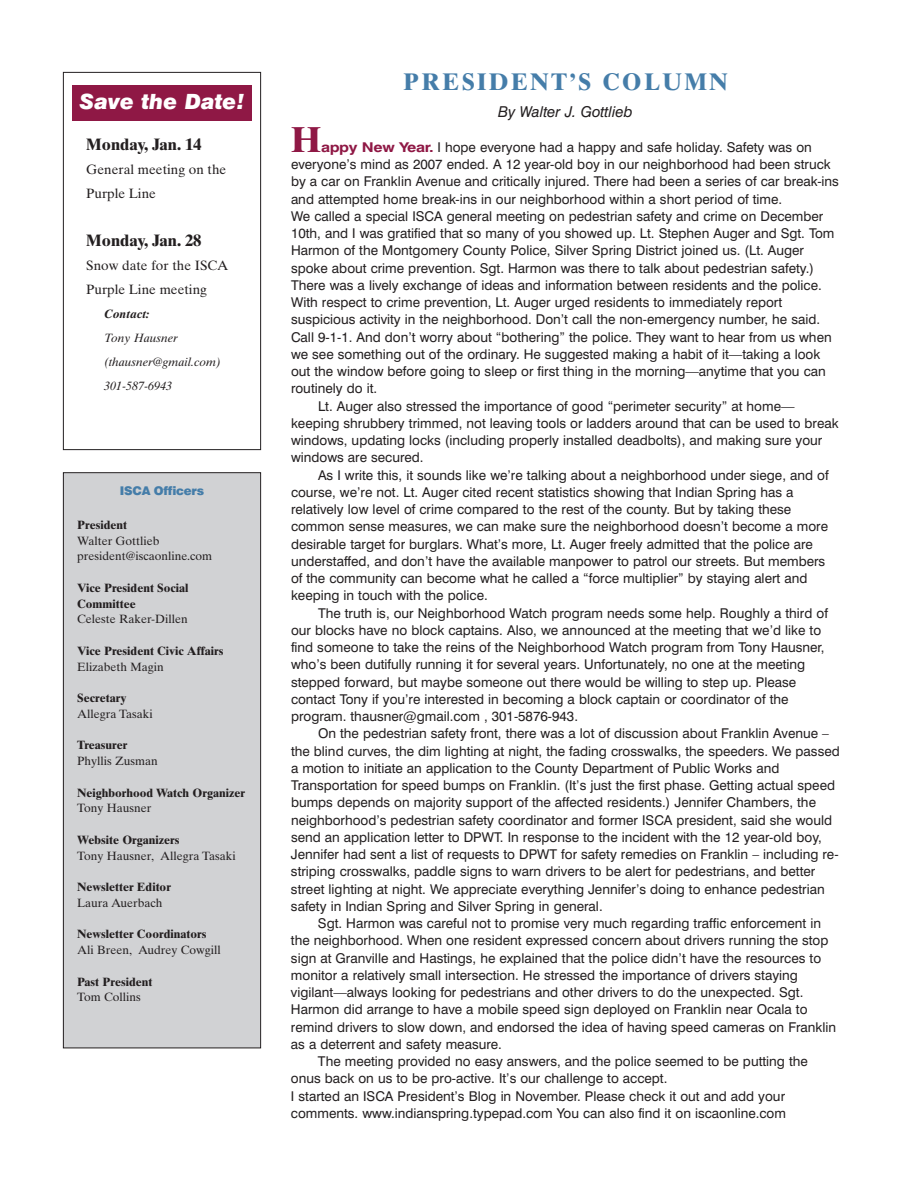
<style>
.page{position:relative;width:918px;height:1188px;background:#fff}
.page>*{position:absolute;margin:0;border:0;box-sizing:border-box;transform-origin:0 0}
.t1{font:700 36px "Times Ten";color:#8f1845}
.t2{font:700 24px "Times Ten";letter-spacing:.09em;color:#457da9}
.t3{font:italic 900 21px "Swiss 721 BT";color:#fff}
.t4{font:700 16.5px "Times Ten";color:#231f20}
.t5{font:italic 15px "Swiss 721 BT";color:#231f20}
.t6{font:13.5px "Swiss 721 BT";color:#231f20}
.t7{font:13.5px/24px "Times Ten";color:#231f20}
.t8{font:12px/15.8px "Times Ten";color:#231f20}
.t9{font:700 12px/15.8px "Times Ten";color:#231f20}
.t10{font:italic 12px/24px "Times Ten";color:#231f20}
.t11{font:900 12px "Swiss 721 BT";letter-spacing:-.02em;color:#457da9}
.t12{font:italic 700 12px "Times Ten";color:#231f20}
.s1{font-weight:700;color:#8f1845}
</style>
<div class="page">
<div style="left:63px;top:72px;width:198px;height:378px;border:1px solid #231f20"></div>
<div style="left:64px;top:473px;width:196px;height:575px;background:#d1d2d4"></div>
<div style="left:63px;top:472px;width:198px;height:576px;border:1px solid #231f20"></div>
<div style="left:72px;top:86px;width:180px;height:36px;background:#8f1845"></div>
<h3 class="t3" style="left:80px;top:94px;width:166px">Save the Date!</h3>
<p class="t4" style="left:86px;top:139px;width:117px">Monday, Jan. 14</p>
<p class="t7" style="left:86px;top:159px;width:142px">General meeting on the<br>Purple Line</p>
<p class="t4" style="left:86px;top:235px;width:117px">Monday, Jan. 28</p>
<p class="t7" style="left:86px;top:255px;width:144px">Snow date for the ISCA<br>Purple Line meeting</p>
<p class="t12" style="left:104px;top:310px;width:47px">Contact:</p>
<p class="t10" style="left:104px;top:327px;width:118px">Tony Hausner (thausner@gmail.com)<br>301-587-6943</p>
<p class="t11" style="left:120px;top:487px;width:86px">ISCA Officers</p>
<p class="t9" style="left:77px;top:518px;width:51px">President</p>
<p class="t8" style="left:77px;top:534px;width:136px">Walter Gottlieb president@iscaonline.com</p>
<p class="t9" style="left:77px;top:581px;width:113px">Vice President Social<br>Committee</p>
<p class="t8" style="left:77px;top:613px;width:112px">Celeste Raker-Dillen</p>
<p class="t9" style="left:77px;top:644px;width:148px">Vice President Civic Affairs</p>
<p class="t8" style="left:77px;top:660px;width:88px">Elizabeth Magin</p>
<p class="t9" style="left:77px;top:692px;width:51px">Secretary</p>
<p class="t8" style="left:77px;top:707px;width:77px">Allegra Tasaki</p>
<p class="t9" style="left:77px;top:739px;width:52px">Treasurer</p>
<p class="t8" style="left:77px;top:754px;width:82px">Phyllis Zusman</p>
<p class="t9" style="left:77px;top:786px;width:169px">Neighborhood Watch Organizer</p>
<p class="t8" style="left:77px;top:802px;width:76px">Tony Hausner</p>
<p class="t9" style="left:77px;top:833px;width:104px">Website Organizers</p>
<p class="t8" style="left:77px;top:849px;width:160px">Tony Hausner, Allegra Tasaki</p>
<p class="t9" style="left:77px;top:881px;width:95px">Newsletter Editor</p>
<p class="t8" style="left:77px;top:896px;width:87px">Laura Auerbach</p>
<p class="t9" style="left:77px;top:928px;width:131px">Newsletter Coordinators</p>
<p class="t8" style="left:77px;top:943px;width:145px">Ali Breen, Audrey Cowgill</p>
<p class="t9" style="left:77px;top:975px;width:77px">Past President</p>
<p class="t8" style="left:77px;top:991px;width:65px">Tom Collins</p>
<h2 class="t2" style="left:403px;top:73px;width:326px">PRESIDENT’S COLUMN</h2>
<p class="t5" style="left:498px;top:106px;width:136px">By Walter J. Gottlieb</p>
<h1 class="t1" style="left:291px;top:127px;width:32px">H</h1>
<p class="t6" style="left:321px;top:142px;width:492px"><span class="s1">appy New Year.</span> I hope everyone had a happy and safe holiday. Safety was on</p>
<p class="t6" style="left:291px;top:159px;width:541px">everyone’s mind as 2007 ended. A 12 year-old boy in our neighborhood had been struck</p>
<p class="t6" style="left:291px;top:177px;width:549px">by a car on Franklin Avenue and critically injured. There had been a series of car break-ins</p>
<p class="t6" style="left:291px;top:194px;width:493px">and attempted home break-ins in our neighborhood within a short period of time.</p>
<p class="t6" style="left:291px;top:211px;width:534px">We called a special ISCA general meeting on pedestrian safety and crime on December</p>
<p class="t6" style="left:291px;top:228px;width:545px">10th, and I was gratified that so many of you showed up. Lt. Stephen Auger and Sgt. Tom</p>
<p class="t6" style="left:291px;top:246px;width:515px">Harmon of the Montgomery County Police, Silver Spring District joined us. (Lt. Auger</p>
<p class="t6" style="left:291px;top:263px;width:524px">spoke about crime prevention. Sgt. Harmon was there to talk about pedestrian safety.)</p>
<p class="t6" style="left:291px;top:280px;width:532px">There was a lively exchange of ideas and information between residents and the police.</p>
<p class="t6" style="left:291px;top:297px;width:493px">With respect to crime prevention, Lt. Auger urged residents to immediately report</p>
<p class="t6" style="left:291px;top:315px;width:531px">suspicious activity in the neighborhood. Don’t call the non-emergency number, he said.</p>
<p class="t6" style="left:291px;top:332px;width:542px">Call 9-1-1. And don’t worry about “bothering” the police. They want to hear from us when</p>
<p class="t6" style="left:291px;top:349px;width:531px">we see something out of the ordinary. He suggested making a habit of it—taking a look</p>
<p class="t6" style="left:291px;top:366px;width:536px">out the window before going to sleep or first thing in the morning—anytime that you can</p>
<p class="t6" style="left:291px;top:384px;width:88px">routinely do it.</p>
<p class="t6" style="left:318px;top:401px;width:478px">Lt. Auger also stressed the importance of good “perimeter security” at home—</p>
<p class="t6" style="left:291px;top:418px;width:549px">keeping shrubbery trimmed, not leaving tools or ladders around that can be used to break</p>
<p class="t6" style="left:291px;top:435px;width:533px">windows, updating locks (including properly installed deadbolts), and making sure your</p>
<p class="t6" style="left:291px;top:453px;width:134px">windows are secured.</p>
<p class="t6" style="left:318px;top:470px;width:512px">As I write this, it sounds like we’re talking about a neighborhood under siege, and of</p>
<p class="t6" style="left:291px;top:487px;width:504px">course, we’re not. Lt. Auger cited recent statistics showing that Indian Spring has a</p>
<p class="t6" style="left:291px;top:504px;width:502px">relatively low level of crime compared to the rest of the county. But by taking these</p>
<p class="t6" style="left:291px;top:522px;width:539px">common sense measures, we can make sure the neighborhood doesn’t become a more</p>
<p class="t6" style="left:291px;top:539px;width:524px">desirable target for burglars. What’s more, Lt. Auger freely admitted that the police are</p>
<p class="t6" style="left:291px;top:556px;width:536px">understaffed, and don’t have the available manpower to patrol our streets. But members</p>
<p class="t6" style="left:291px;top:573px;width:518px">of the community can become what he called a “force multiplier” by staying alert and</p>
<p class="t6" style="left:291px;top:591px;width:198px">keeping in touch with the police.</p>
<p class="t6" style="left:318px;top:608px;width:511px">The truth is, our Neighborhood Watch program needs some help. Roughly a third of</p>
<p class="t6" style="left:291px;top:625px;width:532px">our blocks have no block captains. Also, we announced at the meeting that we’d like to</p>
<p class="t6" style="left:291px;top:642px;width:535px">find someone to take the reins of the Neighborhood Watch program from Tony Hausner,</p>
<p class="t6" style="left:291px;top:660px;width:516px">who’s been dutifully running it for several years. Unfortunately, no one at the meeting</p>
<p class="t6" style="left:291px;top:677px;width:507px">stepped forward, but maybe someone out there would be willing to step up. Please</p>
<p class="t6" style="left:291px;top:694px;width:499px">contact Tony if you’re interested in becoming a block captain or coordinator of the</p>
<p class="t6" style="left:291px;top:711px;width:289px">program. thausner@gmail.com , 301-5876-943.</p>
<p class="t6" style="left:318px;top:729px;width:513px">On the pedestrian safety front, there was a lot of discussion about Franklin Avenue –</p>
<p class="t6" style="left:291px;top:746px;width:550px">the blind curves, the dim lighting at night, the fading crosswalks, the speeders. We passed</p>
<p class="t6" style="left:291px;top:763px;width:490px">a motion to initiate an application to the County Department of Public Works and</p>
<p class="t6" style="left:291px;top:780px;width:546px">Transportation for speed bumps on Franklin. (It’s just the first phase. Getting actual speed</p>
<p class="t6" style="left:291px;top:798px;width:527px">bumps depends on majority support of the affected residents.) Jennifer Chambers, the</p>
<p class="t6" style="left:291px;top:815px;width:543px">neighborhood’s pedestrian safety coordinator and former ISCA president, said she would</p>
<p class="t6" style="left:291px;top:832px;width:532px">send an application letter to DPWT. In response to the incident with the 12 year-old boy,</p>
<p class="t6" style="left:291px;top:849px;width:549px">Jennifer had sent a list of requests to DPWT for safety remedies on Franklin – including re-</p>
<p class="t6" style="left:291px;top:867px;width:526px">striping crosswalks, paddle signs to warn drivers to be alert for pedestrians, and better</p>
<p class="t6" style="left:291px;top:884px;width:535px">street lighting at night. We appreciate everything Jennifer’s doing to enhance pedestrian</p>
<p class="t6" style="left:291px;top:901px;width:313px">safety in Indian Spring and Silver Spring in general.</p>
<p class="t6" style="left:318px;top:918px;width:505px">Sgt. Harmon was careful not to promise very much regarding traffic enforcement in</p>
<p class="t6" style="left:291px;top:936px;width:539px">the neighborhood. When one resident expressed concern about drivers running the stop</p>
<p class="t6" style="left:291px;top:953px;width:532px">sign at Granville and Hastings, he explained that the police didn’t have the resources to</p>
<p class="t6" style="left:291px;top:970px;width:508px">monitor a relatively small intersection. He stressed the importance of drivers staying</p>
<p class="t6" style="left:291px;top:987px;width:514px">vigilant—always looking for pedestrians and other drivers to do the unexpected. Sgt.</p>
<p class="t6" style="left:291px;top:1005px;width:518px">Harmon did arrange to have a mobile speed sign deployed on Franklin near Ocala to</p>
<p class="t6" style="left:291px;top:1022px;width:547px">remind drivers to slow down, and endorsed the idea of having speed cameras on Franklin</p>
<p class="t6" style="left:291px;top:1039px;width:212px">as a deterrent and safety measure.</p>
<p class="t6" style="left:318px;top:1056px;width:491px">The meeting provided no easy answers, and the police seemed to be putting the</p>
<p class="t6" style="left:291px;top:1074px;width:378px">onus back on us to be pro-active. It’s our challenge to accept.</p>
<p class="t6" style="left:291px;top:1091px;width:496px">I started an ISCA President’s Blog in November. Please check it out and add your</p>
<p class="t6" style="left:291px;top:1108px;width:497px">comments. www.indianspring.typepad.com You can also find it on iscaonline.com</p>
</div>
